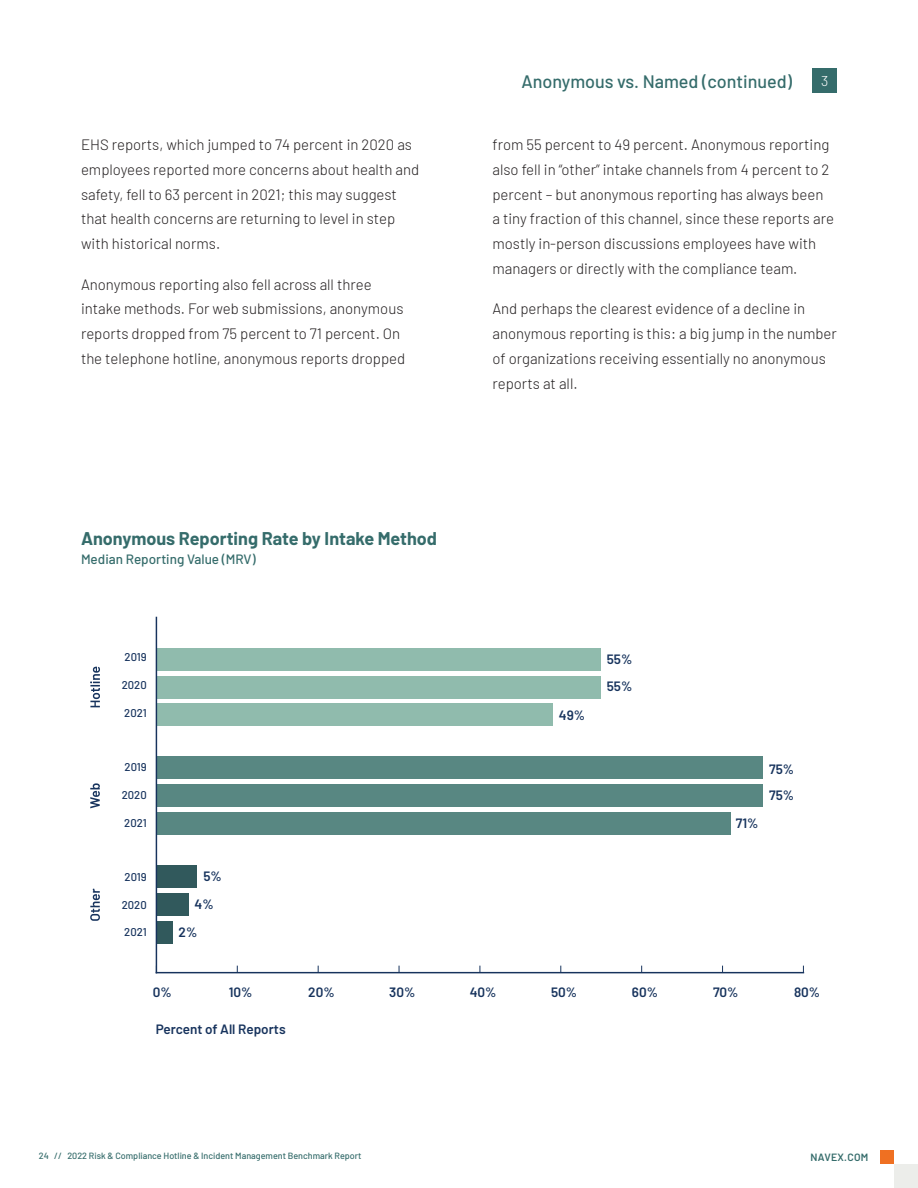
<style>
.page{position:relative;width:918px;height:1188px;background:#fff}
.page>*{position:absolute;margin:0;border:0;box-sizing:border-box;transform-origin:0 0}
.t1{font:700 18px "Barlow";color:#356c6b}
.t2{font:500 18px "Barlow";color:#356c6b}
.t3{font:300 15px/24.8px "Barlow";color:#231f20}
.t4{font:300 14.25px "Barlow";color:#fff}
.t5{font:600 13.5px/26.1px "Barlow";color:#17335d}
.t6{font:500 13.5px "Barlow";color:#356c6b}
.t7{font:500 11.25px "Barlow";color:#17335d}
.t8{font:600 10.5px "Barlow";letter-spacing:.025em;color:#356c6b}
.t9{font:500 9px "Barlow";color:#356c6b}
</style>
<div class="page">
<div style="left:880px;top:1150px;width:14px;height:14px;background:#ef7022"></div>
<div style="left:894px;top:1164px;width:24px;height:24px;background:#ecedea"></div>
<div style="left:813px;top:69px;width:24px;height:24px;background:#356c6b"></div>
<div style="left:156px;top:866px;width:41px;height:22px;background:#31595c"></div>
<div style="left:156px;top:893px;width:33px;height:23px;background:#31595c"></div>
<div style="left:156px;top:921px;width:17px;height:23px;background:#31595c"></div>
<div style="left:156px;top:757px;width:607px;height:22px;background:#588782"></div>
<div style="left:156px;top:785px;width:607px;height:22px;background:#588782"></div>
<div style="left:156px;top:813px;width:575px;height:22px;background:#588782"></div>
<div style="left:156px;top:648px;width:445px;height:22px;background:#90bbad"></div>
<div style="left:156px;top:676px;width:445px;height:22px;background:#90bbad"></div>
<div style="left:156px;top:704px;width:397px;height:22px;background:#90bbad"></div>
<hr style="left:156px;top:617px;width:1px;height:356px;background:#17335d">
<hr style="left:156px;top:972px;width:647px;height:1px;background:#17335d">
<svg style="left:90px;top:667px;width:10px;height:40px"></svg>
<svg style="left:90px;top:783px;width:10px;height:25px"></svg>
<svg style="left:90px;top:889px;width:10px;height:32px"></svg>
<p class="t3" style="left:81px;top:131px;width:340px">EHS reports, which jumped to 74 percent in 2020 as employees reported more concerns about health and safety, fell to 63 percent in 2021; this may suggest that health concerns are returning to level in step with historical norms.</p>
<p class="t3" style="left:81px;top:271px;width:326px">Anonymous reporting also fell across all three intake methods. For web submissions, anonymous reports dropped from 75 percent to 71 percent. On the telephone hotline, anonymous reports dropped</p>
<p class="t1" style="left:81px;top:525px;width:358px">Anonymous Reporting Rate by Intake Method</p>
<p class="t6" style="left:81px;top:549px;width:176px">Median Reporting Value (MRV)</p>
<p class="t7" style="left:125px;top:648px;width:24px">2019</p>
<p class="t7" style="left:122px;top:676px;width:26px">2020</p>
<p class="t7" style="left:124px;top:704px;width:24px">2021</p>
<p class="t7" style="left:125px;top:759px;width:24px">2019</p>
<p class="t7" style="left:122px;top:787px;width:26px">2020</p>
<p class="t7" style="left:124px;top:815px;width:24px">2021</p>
<p class="t7" style="left:125px;top:868px;width:24px">2019</p>
<p class="t7" style="left:122px;top:896px;width:26px">2020</p>
<p class="t7" style="left:124px;top:924px;width:24px">2021</p>
<p class="t5" style="left:203px;top:862px;width:20px">5%</p>
<p class="t5" style="left:195px;top:890px;width:21px">4%</p>
<p class="t5" style="left:179px;top:918px;width:20px">2%</p>
<p class="t2" style="left:521px;top:68px;width:272px">Anonymous vs. Named (continued)</p>
<p class="t4" style="left:821px;top:71px;width:9px">3</p>
<p class="t3" style="left:492px;top:131px;width:343px">from 55 percent to 49 percent. Anonymous reporting also fell in “other” intake channels from 4 percent to 2 percent – but anonymous reporting has always been a tiny fraction of this channel, since these reports are mostly in-person discussions employees have with managers or directly with the compliance team.</p>
<p class="t3" style="left:492px;top:296px;width:346px">And perhaps the clearest evidence of a decline in anonymous reporting is this: a big jump in the number of organizations receiving essentially no anonymous reports at all.</p>
<p class="t5" style="left:559px;top:702px;width:28px">49%</p>
<p class="t5" style="left:607px;top:645px;width:27px">55%<br>55%</p>
<p class="t5" style="left:736px;top:809px;width:24px">71%</p>
<p class="t5" style="left:769px;top:754px;width:26px;line-height:26.5px">75%<br>75%</p>
<p class="t5" style="left:153px;top:978px;width:20px">0%</p>
<p class="t5" style="left:229px;top:978px;width:25px">10%</p>
<p class="t5" style="left:308px;top:978px;width:28px">20%</p>
<p class="t5" style="left:389px;top:978px;width:28px">30%</p>
<p class="t5" style="left:470px;top:978px;width:28px">40%</p>
<p class="t5" style="left:551px;top:978px;width:28px">50%</p>
<p class="t5" style="left:632px;top:978px;width:28px">60%</p>
<p class="t5" style="left:713px;top:978px;width:27px">70%</p>
<p class="t5" style="left:794px;top:978px;width:28px">80%</p>
<p class="t5" style="left:156px;top:1015px;width:131px">Percent of All Reports</p>
<p class="t9" style="left:39px;top:1150px;width:324px">24 // 2022 Risk &amp; Compliance Hotline &amp; Incident Management Benchmark Report</p>
<p class="t8" style="left:810px;top:1149px;width:59px">NAVEX.COM</p>
</div>
